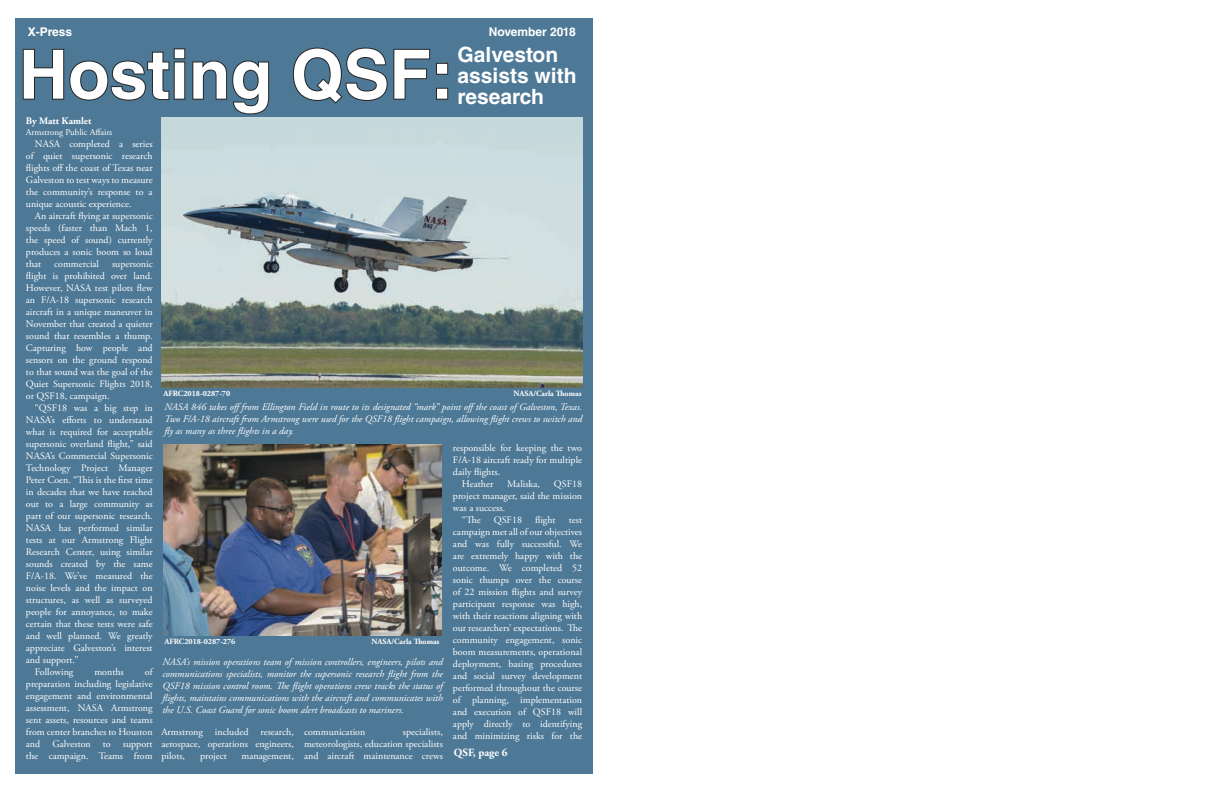
<style>
.page{position:relative;width:1224px;height:792px;background:#fff}
.page>*{position:absolute;margin:0;border:0;box-sizing:border-box;transform-origin:0 0}
.t1{font:700 68px "Helvetica LT Std";color:#fff}
.t2{font:700 21px/21px "Helvetica LT Std";color:#fff}
.t3{font:700 12px "Helvetica LT Std";color:#fff}
.t4{font:700 11px "Adobe Garamond Pro";color:#fff}
.t5{font:10px/12px "Adobe Garamond Pro";color:#fff;text-align:justify}
.t6{font:italic 10px/12px "Adobe Garamond Pro";color:#fff;text-align:justify}
.t7{font:700 10px "Adobe Garamond Pro";color:#fff}
.t8{font:9px "Adobe Garamond Pro";color:#fff}
.t9{font:700 8px "Adobe Garamond Pro";color:#fff}
</style>
<div class="page">
<div style="left:15px;top:18px;width:578px;height:756px;background:#4e7996"></div>
<svg style="left:22px;top:48px;width:248px;height:67px"></svg>
<svg style="left:293px;top:47px;width:156px;height:57px"></svg>
<img style="left:161px;top:118px;width:421px;height:269px">
<img style="left:164px;top:444px;width:277px;height:192px">
<p class="t3" style="left:28px;top:24px;width:46px">X-Press</p>
<p class="t3" style="left:489px;top:24px;width:89px">November 2018</p>
<p class="t1" style="left:19px;top:33px;width:436px">Hosting QSF:</p>
<p class="t2" style="left:458px;top:44px;width:121px">Galveston assists with research</p>
<p class="t7" style="left:26px;top:115px;width:67px">By Matt Kamlet</p>
<p class="t8" style="left:26px;top:127px;width:88px">Armstrong Public Affairs</p>
<p class="t5" style="left:26px;top:138px;width:128px;text-indent:9px">NASA completed a series of quiet supersonic research flights off the coast of Texas near Galveston to test ways to measure the community’s response to a unique acoustic experience.</p>
<p class="t5" style="left:26px;top:210px;width:128px;text-indent:9px">An aircraft flying at supersonic speeds (faster than Mach 1, the speed of sound) currently produces a sonic boom so loud that</p>
<p class="t5" style="left:54px;top:258px;width:46px">commercial</p>
<p class="t5" style="left:26px;top:258px;width:128px;text-indent:86px">supersonic flight is prohibited over land.<br>However, NASA test pilots flew an F/A-18 supersonic research aircraft in a unique maneuver in November that created a quieter sound that resembles a thump.<br>Capturing how people and sensors on the ground respond to that sound was the goal of the Quiet Supersonic Flights 2018, or QSF18, campaign.</p>
<p class="t5" style="left:26px;top:402px;width:128px;text-indent:9px">“QSF18 was a big step in NASA’s efforts to understand what is required for acceptable supersonic overland flight,” said NASA’s Commercial Supersonic Technology Project Manager Peter Coen. “This is the first time in decades that we have reached out to a large community as part of our supersonic research.<br>NASA has performed similar tests at our Armstrong Flight Research Center, using similar sounds created by the same F/A-18. We’ve measured the noise levels and the impact on structures, as well as surveyed people for annoyance, to make certain that these tests were safe and well planned. We greatly appreciate Galveston’s interest and support.”</p>
<p class="t5" style="left:35px;top:666px;width:40px">Following</p>
<p class="t5" style="left:94px;top:666px;width:31px">months</p>
<p class="t9" style="left:163px;top:388px;width:68px">AFRC2018-0287-70</p>
<p class="t9" style="left:513px;top:388px;width:70px">NASA/Carla Thomas</p>
<p class="t6" style="left:164px;top:401px;width:419px">NASA 846 takes offfrom Ellington Field in route to its designated “mark” point offthe coast of Galveston, Texas.<br>Two F/A-18 aircraft from Armstrong were used for the QSF18 flight campaign, allowing flight crews to switch and fly as many as three flights in a day.</p>
<p class="t5" style="left:453px;top:442px;width:131px">responsible for keeping the two F/A-18 aircraft ready for multiple daily flights.</p>
<p class="t5" style="left:462px;top:478px;width:33px">Heather</p>
<p class="t5" style="left:507px;top:478px;width:34px">Maliska,</p>
<p class="t5" style="left:453px;top:478px;width:131px;text-indent:101px">QSF18 project manager, said the mission was a success.</p>
<p class="t5" style="left:462px;top:514px;width:20px">“The</p>
<p class="t5" style="left:494px;top:514px;width:30px">QSF18</p>
<p class="t5" style="left:535px;top:514px;width:22px">flight</p>
<p class="t5" style="left:453px;top:514px;width:131px;text-indent:116px">test campaign met all of our objectives and was fully successful. We are extremely happy with the outcome. We completed 52 sonic thumps over the course of 22 mission flights and survey participant response was high, with their reactions aligning with our researchers’ expectations. The community engagement, sonic boom measurements, operational deployment, basing procedures and social survey development performed throughout the course of planning, implementation and execution of QSF18 will apply directly to identifying and minimizing risks for the</p>
<p class="t4" style="left:454px;top:746px;width:55px">QSF, page 6</p>
<p class="t9" style="left:164px;top:636px;width:72px">AFRC2018-0287-276</p>
<p class="t9" style="left:371px;top:636px;width:70px">NASA/Carla Thomas</p>
<p class="t6" style="left:162px;top:656px;width:282px">NASA’s mission operations team of mission controllers, engineers, pilots and communications specialists, monitor the supersonic research flight from the QSF18 mission control room. The flight operations crew tracks the status of flights, maintains communications with the aircraft and communicates with the U.S. Coast Guard for sonic boom alert broadcasts to mariners.</p>
<p class="t5" style="left:26px;top:666px;width:128px;text-indent:119px">of preparation including legislative engagement and environmental assessment, NASA Armstrong sent assets, resources and teams from center branches to Houston and Galveston to support the campaign. Teams from</p>
<p class="t5" style="left:161px;top:726px;width:134px">Armstrong included research, aerospace, operations engineers, pilots,</p>
<p class="t5" style="left:304px;top:726px;width:140px;text-indent:99px">specialists, meteorologists, education specialists and aircraft maintenance crews</p>
<p class="t5" style="left:304px;top:726px;width:63px">communication</p>
<p class="t5" style="left:200px;top:750px;width:28px">project</p>
<p class="t5" style="left:242px;top:750px;width:54px">management,</p>
</div>
